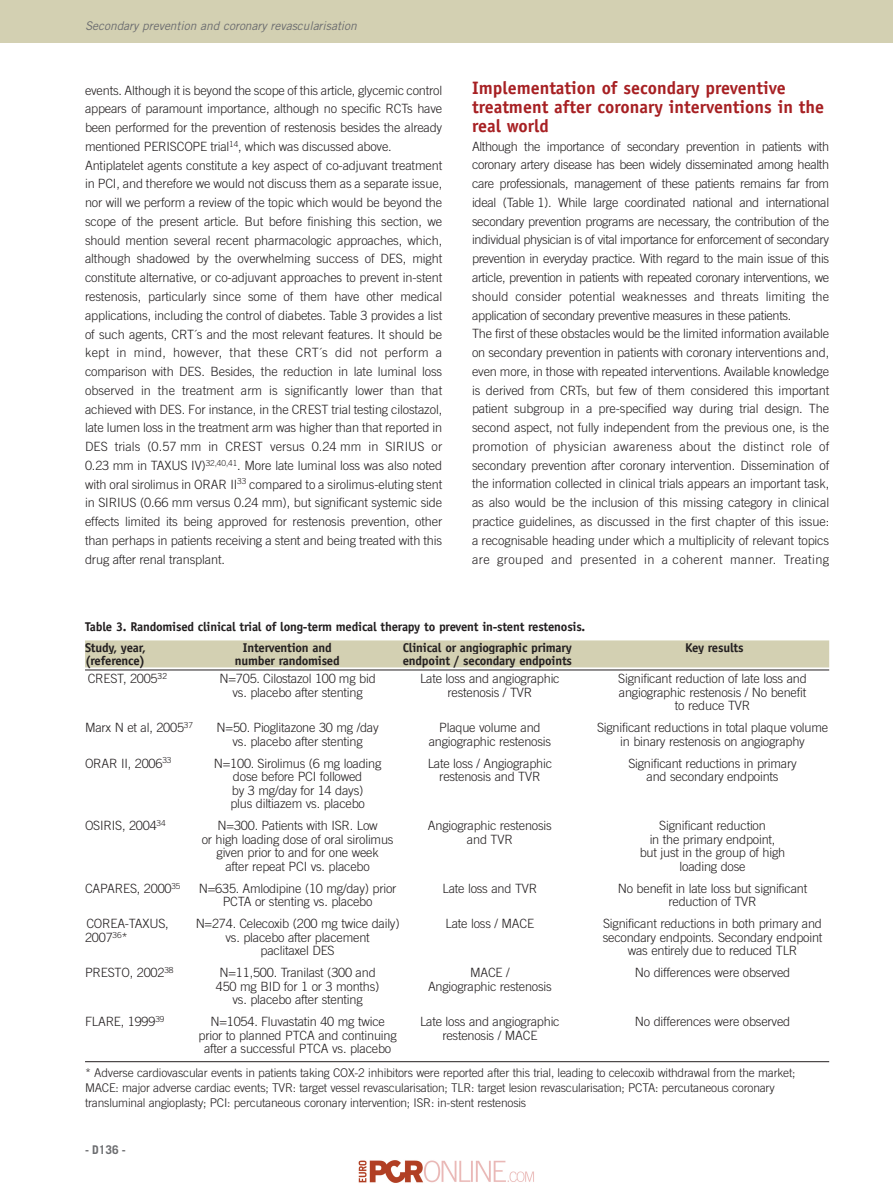
<style>
.page{position:relative;width:893px;height:1192px;background:#fff}
.page>*{position:absolute;margin:0;border:0;box-sizing:border-box;transform-origin:0 0}
.t1{font:700 18px/18.8px "Officina Sans Std";color:#a72023}
.t2{font:300 12.75px/18.8px "Trade Gothic LT Std";letter-spacing:-.015em;color:#231f20}
.t3{font:700 12.75px/20.7px "Officina Sans Std";letter-spacing:-.015em;color:#231f20}
.t4{font:300 12px/15px "Trade Gothic LT Std";letter-spacing:-.015em;color:#231f20}
.t5{font:italic 12px "Trade Gothic LT Std";letter-spacing:-.005em;color:#6c6d70}
.t6{font:700 12px "Trade Gothic LT Std";color:#6c6d70}
</style>
<div class="page">
<div style="left:0;top:0;width:893px;height:43px;background:#d3d0b2"></div>
<div style="left:85px;top:640px;width:744px;height:13px;background:#d3d0b2"></div>
<div style="left:85px;top:653px;width:744px;height:14px;background:#d3d0b2"></div>
<hr style="left:85px;top:669px;width:744px;height:1px;background:#231f20">
<hr style="left:85px;top:1060px;width:744px;height:1px;background:#231f20">
<img style="left:358px;top:1160px;width:176px;height:23px">
<p class="t5" style="left:85px;top:22px;width:273px">Secondary prevention and coronary revascularisation</p>
<p class="t2" style="left:85px;top:82px;width:359px">events. Although it is beyond the scope of this article, glycemic control appears of paramount importance, although no specific RCTs have been performed for the prevention of restenosis besides the already mentioned PERISCOPE trial<sup>14</sup>, which was discussed above.<br>Antiplatelet agents constitute a key aspect of co-adjuvant treatment in PCI, and therefore we would not discuss them as a separate issue, nor will we perform a review of the topic which would be beyond the scope of the present article. But before finishing this section, we should mention several recent pharmacologic approaches, which, although shadowed by the overwhelming success of DES, might constitute alternative, or co-adjuvant approaches to prevent in-stent restenosis, particularly since some of them have other medical applications, including the control of diabetes. Table 3 provides a list of such agents, CRT´s and the most relevant features. It should be kept in mind, however, that these CRT´s did not perform a comparison with DES. Besides, the reduction in late luminal loss observed in the treatment arm is significantly lower than that achieved with DES. For instance, in the CREST trial testing cilostazol, late lumen loss in the treatment arm was higher than that reported in DES trials (0.57 mm in CREST versus 0.24 mm in SIRIUS or 0.23 mm in TAXUS IV)<sup>32,40,41</sup>. More late luminal loss was also noted with oral sirolimus in ORAR II<sup>33</sup> compared to a sirolimus-eluting stent in SIRIUS (0.66 mm versus 0.24 mm), but significant systemic side effects limited its being approved for restenosis prevention, other than perhaps in patients receiving a stent and being treated with this drug after renal transplant.</p>
<h1 class="t1" style="left:472px;top:80px;width:354px">Implementation of secondary preventive treatment after coronary interventions in the real world</h1>
<p class="t2" style="left:472px;top:138px;width:359px">Although the importance of secondary prevention in patients with coronary artery disease has been widely disseminated among health care professionals, management of these patients remains far from ideal (Table 1). While large coordinated national and international secondary prevention programs are necessary, the contribution of the individual physician is of vital importance for enforcement of secondary prevention in everyday practice. With regard to the main issue of this article, prevention in patients with repeated coronary interventions, we should consider potential weaknesses and threats limiting the application of secondary preventive measures in these patients.<br>The first of these obstacles would be the limited information available on secondary prevention in patients with coronary interventions and, even more, in those with repeated interventions. Available knowledge is derived from CRTs, but few of them considered this important patient subgroup in a pre-specified way during trial design. The second aspect, not fully independent from the previous one, is the promotion of physician awareness about the distinct role of secondary prevention after coronary intervention. Dissemination of the information collected in clinical trials appears an important task, as also would be the inclusion of this missing category in clinical practice guidelines, as discussed in the first chapter of this issue: a recognisable heading under which a multiplicity of relevant topics are grouped and presented in a coherent manner. Treating</p>
<p class="t3" style="left:85px;top:617px;width:502px">Table 3. Randomised clinical trial of long-term medical therapy to prevent in-stent restenosis.<br>Study, year,</p>
<p class="t3" style="left:243px;top:638px;width:90px">Intervention and</p>
<p class="t3" style="left:403px;top:638px;width:171px">Clinical or angiographic primary</p>
<p class="t3" style="left:685px;top:638px;width:60px">Key results</p>
<p class="t3" style="left:85px;top:651px;width:62px">(reference)</p>
<p class="t3" style="left:235px;top:651px;width:106px">number randomised</p>
<p class="t3" style="left:403px;top:651px;width:171px">endpoint / secondary endpoints</p>
<p class="t2" style="left:88px;top:670px;width:81px">CREST, 2005<sup>32</sup></p>
<p class="t2" style="left:219px;top:670px;width:158px">N=705. Cilostazol 100 mg bid</p>
<p class="t2" style="left:420px;top:670px;width:141px">Late loss and angiographic</p>
<p class="t2" style="left:618px;top:670px;width:190px">Significant reduction of late loss and</p>
<p class="t2" style="left:232px;top:683px;width:132px">vs. placebo after stenting</p>
<p class="t2" style="left:448px;top:683px;width:86px">restenosis / TVR</p>
<p class="t2" style="left:619px;top:686px;width:189px;line-height:13.5px;text-align:center">angiographic restenosis / No benefit to reduce TVR</p>
<p class="t2" style="left:85px;top:719px;width:109px">Marx N et al, 2005<sup>37</sup></p>
<p class="t2" style="left:217px;top:719px;width:164px">N=50. Pioglitazone 30 mg /day</p>
<p class="t2" style="left:439px;top:719px;width:103px">Plaque volume and</p>
<p class="t2" style="left:597px;top:719px;width:233px">Significant reductions in total plaque volume</p>
<p class="t2" style="left:232px;top:732px;width:132px">vs. placebo after stenting</p>
<p class="t2" style="left:429px;top:732px;width:124px">angiographic restenosis</p>
<p class="t2" style="left:620px;top:732px;width:186px">in binary restenosis on angiography</p>
<p class="t2" style="left:85px;top:754px;width:88px">ORAR II, 2006<sup>33</sup></p>
<p class="t2" style="left:214px;top:754px;width:169px">N=100. Sirolimus (6 mg loading</p>
<p class="t2" style="left:428px;top:754px;width:126px">Late loss / Angiographic</p>
<p class="t2" style="left:628px;top:754px;width:170px">Significant reductions in primary</p>
<p class="t2" style="left:233px;top:768px;width:131px">dose before PCI followed</p>
<p class="t2" style="left:439px;top:768px;width:103px">restenosis and TVR</p>
<p class="t2" style="left:647px;top:768px;width:134px">and secondary endpoints</p>
<p class="t2" style="left:230px;top:784px;width:136px;line-height:13.5px">by 3 mg/day for 14 days) plus diltiazem vs. placebo</p>
<p class="t2" style="left:85px;top:817px;width:82px">OSIRIS, 2004<sup>34</sup></p>
<p class="t2" style="left:218px;top:817px;width:162px">N=300. Patients with ISR. Low</p>
<p class="t2" style="left:428px;top:817px;width:125px">Angiographic restenosis</p>
<p class="t2" style="left:659px;top:817px;width:108px">Significant reduction</p>
<p class="t2" style="left:202px;top:830px;width:193px">or high loading dose of oral sirolimus</p>
<p class="t2" style="left:467px;top:830px;width:47px">and TVR</p>
<p class="t2" style="left:650px;top:830px;width:127px">in the primary endpoint,</p>
<p class="t2" style="left:217px;top:844px;width:164px">given prior to and for one week</p>
<p class="t2" style="left:640px;top:844px;width:147px">but just in the group of high</p>
<p class="t2" style="left:225px;top:857px;width:146px">after repeat PCI vs. placebo</p>
<p class="t2" style="left:680px;top:857px;width:68px">loading dose</p>
<p class="t2" style="left:85px;top:879px;width:97px">CAPARES, 2000<sup>35</sup></p>
<p class="t2" style="left:199px;top:879px;width:199px">N=635. Amlodipine (10 mg/day) prior</p>
<p class="t2" style="left:443px;top:879px;width:96px">Late loss and TVR</p>
<p class="t2" style="left:618px;top:879px;width:191px">No benefit in late loss but significant</p>
<p class="t2" style="left:223px;top:893px;width:151px">PCTA or stenting vs. placebo</p>
<p class="t2" style="left:668px;top:893px;width:90px">reduction of TVR</p>
<p class="t2" style="left:86px;top:915px;width:84px">COREA-TAXUS,</p>
<p class="t2" style="left:196px;top:915px;width:205px">N=274. Celecoxib (200 mg twice daily)</p>
<p class="t2" style="left:446px;top:915px;width:90px">Late loss / MACE</p>
<p class="t2" style="left:603px;top:915px;width:220px">Significant reductions in both primary and</p>
<p class="t2" style="left:85px;top:928px;width:44px">2007<sup>36</sup>*</p>
<p class="t2" style="left:226px;top:928px;width:146px">vs. placebo after placement</p>
<p class="t2" style="left:603px;top:928px;width:221px">secondary endpoints. Secondary endpoint</p>
<p class="t2" style="left:261px;top:942px;width:76px">paclitaxel DES</p>
<p class="t2" style="left:628px;top:942px;width:171px">was entirely due to reduced TLR</p>
<p class="t2" style="left:85px;top:964px;width:90px">PRESTO, 2002<sup>38</sup></p>
<p class="t2" style="left:220px;top:964px;width:158px">N=11,500. Tranilast (300 and</p>
<p class="t2" style="left:470px;top:964px;width:41px">MACE /</p>
<p class="t2" style="left:635px;top:964px;width:157px">No differences were observed</p>
<p class="t2" style="left:216px;top:977px;width:165px">450 mg BID for 1 or 3 months)</p>
<p class="t2" style="left:428px;top:977px;width:125px">Angiographic restenosis</p>
<p class="t2" style="left:232px;top:991px;width:132px">vs. placebo after stenting</p>
<p class="t2" style="left:85px;top:1013px;width:81px">FLARE, 1999<sup>39</sup></p>
<p class="t2" style="left:210px;top:1013px;width:176px">N=1054. Fluvastatin 40 mg twice</p>
<p class="t2" style="left:420px;top:1013px;width:141px">Late loss and angiographic</p>
<p class="t2" style="left:635px;top:1013px;width:157px">No differences were observed</p>
<p class="t2" style="left:198px;top:1026px;width:200px">prior to planned PTCA and continuing</p>
<p class="t2" style="left:442px;top:1026px;width:97px">restenosis / MACE</p>
<p class="t2" style="left:204px;top:1040px;width:189px">after a successful PTCA vs. placebo</p>
<p class="t4" style="left:85px;top:1065px;width:712px">* Adverse cardiovascular events in patients taking COX-2 inhibitors were reported after this trial, leading to celecoxib withdrawal from the market;<br>MACE: major adverse cardiac events; TVR: target vessel revascularisation; TLR: target lesion revascularisation; PCTA: percutaneous coronary transluminal angioplasty; PCI: percutaneous coronary intervention; ISR: in-stent restenosis</p>
<p class="t6" style="left:85px;top:1142px;width:42px">- D136 -</p>
</div>
